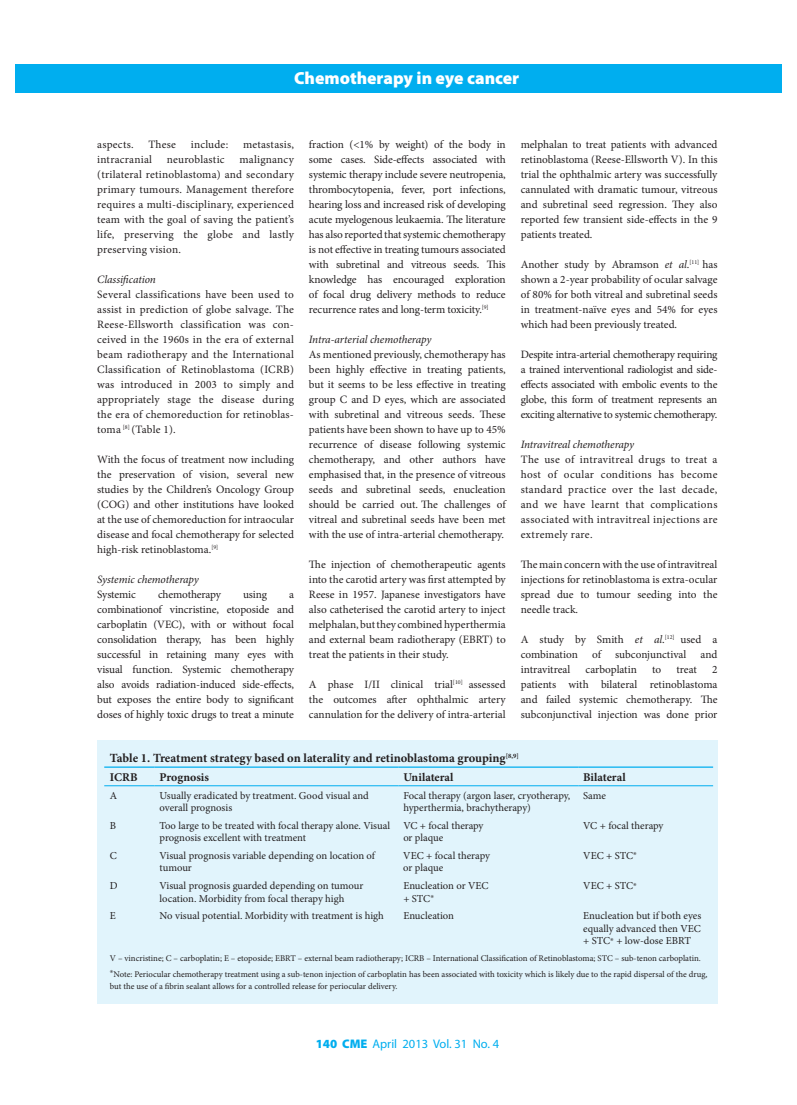
<style>
.page{position:relative;width:797px;height:1105px;background:#fff}
.page>*{position:absolute;margin:0;border:0;box-sizing:border-box;transform-origin:0 0}
.t1{font:900 17.5px "Myriad Pro";color:#fff}
.t2{font:700 12.5px "Minion Pro";letter-spacing:-.005em;color:#231f20}
.t3{font:12.5px "Myriad Pro";color:#00aeef}
.t4{font:700 11.88px "Minion Pro";color:#231f20}
.t5{font:11.25px/15px "Minion Pro";color:#231f20;text-align:justify}
.t6{font:italic 11.25px "Minion Pro";letter-spacing:-.01em;color:#231f20}
.t7{font:11.25px "Minion Pro";letter-spacing:.02em;color:#231f20}
.t8{font:11.25px "Minion Pro";letter-spacing:.025em;color:#231f20}
.t9{font:10.62px/12.5px "Minion Pro";color:#231f20}
.t10{font:8.75px/16px "Minion Pro";color:#231f20}
.s1{font-style:italic}
.s2{font-weight:900}
</style>
<div class="page">
<div style="left:26px;top:64px;width:755px;height:28px;background:#00aeef"></div>
<div style="left:16px;top:64px;width:10px;height:28px;background:#00aeef"></div>
<div style="left:97px;top:740px;width:620px;height:264px;background:#e1f4fc"></div>
<hr style="left:104px;top:766px;width:51px;height:2px;background:#00aeef">
<hr style="left:155px;top:766px;width:243px;height:2px;background:#00aeef">
<hr style="left:398px;top:766px;width:180px;height:2px;background:#00aeef">
<hr style="left:578px;top:766px;width:135px;height:2px;background:#00aeef">
<hr style="left:104px;top:785px;width:51px;height:1px;background:#00aeef">
<hr style="left:155px;top:785px;width:243px;height:1px;background:#00aeef">
<hr style="left:398px;top:785px;width:180px;height:1px;background:#00aeef">
<hr style="left:578px;top:785px;width:135px;height:1px;background:#00aeef">
<h1 class="t1" style="left:294px;top:68px;width:227px">Chemotherapy in eye cancer</h1>
<p class="t8" style="left:97px;top:136px;width:38px">aspects.</p>
<p class="t5" style="left:148px;top:137px;width:29px">These</p>
<p class="t7" style="left:191px;top:136px;width:39px">include:</p>
<p class="t5" style="left:243px;top:137px;width:52px">metastasis,</p>
<p class="t7" style="left:97px;top:151px;width:56px">intracranial</p>
<p class="t5" style="left:167px;top:152px;width:59px">neuroblastic</p>
<p class="t5" style="left:97px;top:152px;width:198px;text-indent:142px">malignancy (trilateral retinoblastoma) and secondary primary tumours. Management therefore requires a multi-disciplinary, experienced team with the goal of saving the patient’s life, preserving the globe and lastly preserving vision.</p>
<p class="t6" style="left:97px;top:271px;width:60px">Classification</p>
<p class="t5" style="left:97px;top:286px;width:198px">Several classifications have been used to assist in prediction of globe salvage. The Reese-Ellsworth classification was con&shy;ceived in the 1960s in the era of external beam radiotherapy and the International Classification of Retinoblastoma (ICRB) was introduced in 2003 to simply and appropriately stage the disease during the era of chemoreduction for retinoblas&shy;toma <sup>[8]</sup> (Table 1).</p>
<p class="t5" style="left:97px;top:452px;width:198px">With the focus of treatment now including the preservation of vision, several new studies by the Children’s Oncology Group (COG) and other institutions have looked at the use of chemoreduction for intraocular disease and focal chemotherapy for selected high-risk retinoblastoma.<sup>[9]</sup></p>
<p class="t6" style="left:97px;top:571px;width:103px">Systemic chemotherapy</p>
<p class="t5" style="left:97px;top:587px;width:40px">Systemic</p>
<p class="t5" style="left:158px;top:587px;width:64px">chemotherapy</p>
<p class="t5" style="left:243px;top:587px;width:25px">using</p>
<p class="t5" style="left:97px;top:587px;width:198px;text-indent:192px">a combinationof vincristine, etoposide and carboplatin (VEC), with or without focal consolidation therapy, has been highly successful in retaining many eyes with visual function. Systemic chemotherapy also avoids radiation-induced side-effects, but exposes the entire body to significant doses of highly toxic drugs to treat a minute</p>
<p class="t5" style="left:309px;top:136px;width:198px">fraction (&lt;1% by weight) of the body in some cases. Side-effects associated with systemic therapy include severe neutropenia, thrombocytopenia, fever, port infections, hearing loss and increased risk of developing acute myelogenous leukaemia. The literature has also reported that systemic chemotherapy is not effective in treating tumours associated with subretinal and vitreous seeds. This knowledge has encouraged exploration of focal drug delivery methods to reduce recurrence rates and long-term toxicity.<sup>[9]</sup></p>
<p class="t6" style="left:309px;top:331px;width:124px">Intra-arterial chemotherapy</p>
<p class="t5" style="left:309px;top:347px;width:198px">As mentioned previously, chemotherapy has been highly effective in treating patients, but it seems to be less effective in treating group C and D eyes, which are associated with subretinal and vitreous seeds. These patients have been shown to have up to 45% recurrence of disease following systemic chemotherapy, and other authors have emphasised that, in the presence of vitreous seeds and subretinal seeds, enucleation should be carried out. The challenges of vitreal and subretinal seeds have been met with the use of intra-arterial chemotherapy.</p>
<p class="t5" style="left:309px;top:557px;width:198px">The injection of chemotherapeutic agents into the carotid artery was first attempted by Reese in 1957. Japanese investigators have also catheterised the carotid artery to inject melphalan, but they combined hyperthermia and external beam radiotherapy (EBRT) to treat the patients in their study.</p>
<p class="t5" style="left:309px;top:676px;width:198px">A phase I/II clinical trial<sup>[10]</sup> assessed the outcomes after ophthalmic artery cannulation for the delivery of intra-arterial</p>
<p class="t5" style="left:520px;top:137px;width:198px">melphalan to treat patients with advanced retinoblastoma (Reese-Ellsworth V). In this trial the ophthalmic artery was successfully cannulated with dramatic tumour, vitreous and subretinal seed regression. They also reported few transient side-effects in the 9 patients treated.</p>
<p class="t5" style="left:520px;top:256px;width:198px">Another study by Abramson <span class="s1">et al</span>.<sup>[11]</sup> has shown a 2-year probability of ocular salvage of 80% for both vitreal and subretinal seeds in treatment-naïve eyes and 54% for eyes which had been previously treated.</p>
<p class="t5" style="left:520px;top:347px;width:198px">Despite intra-arterial chemotherapy requiring a trained interventional radiologist and side&shy;effects associated with embolic events to the globe, this form of treatment represents an exciting alternative to systemic chemotherapy.</p>
<p class="t6" style="left:520px;top:436px;width:115px">Intravitreal chemotherapy</p>
<p class="t5" style="left:520px;top:451px;width:198px">The use of intravitreal drugs to treat a host of ocular conditions has become standard practice over the last decade, and we have learnt that complications associated with intravitreal injections are extremely rare.</p>
<p class="t5" style="left:520px;top:556px;width:198px">The main concern with the use of intravitreal injections for retinoblastoma is extra-ocular spread due to tumour seeding into the needle track.</p>
<p class="t5" style="left:520px;top:631px;width:198px">A study by Smith <span class="s1">et al</span>.<sup>[12]</sup> used a combination</p>
<p class="t5" style="left:592px;top:647px;width:10px">of</p>
<p class="t5" style="left:615px;top:647px;width:73px">subconjunctival</p>
<p class="t5" style="left:700px;top:647px;width:18px">and</p>
<p class="t5" style="left:520px;top:662px;width:51px">intravitreal</p>
<p class="t5" style="left:585px;top:662px;width:53px">carboplatin</p>
<p class="t5" style="left:652px;top:662px;width:11px">to</p>
<p class="t5" style="left:676px;top:662px;width:22px">treat</p>
<p class="t5" style="left:520px;top:662px;width:198px;text-indent:191px">2 patients with bilateral retinoblastoma and failed systemic chemotherapy. The subconjunctival injection was done prior</p>
<p class="t2" style="left:110px;top:749px;width:410px">Table 1. Treatment strategy based on laterality and retinoblastoma grouping<sup>[8,9]</sup></p>
<p class="t4" style="left:110px;top:769px;width:29px">ICRB</p>
<p class="t4" style="left:160px;top:769px;width:51px">Prognosis</p>
<p class="t4" style="left:403px;top:769px;width:52px">Unilateral</p>
<p class="t4" style="left:583px;top:769px;width:44px">Bilateral</p>
<p class="t9" style="left:110px;top:789px;width:9px">A</p>
<p class="t9" style="left:160px;top:789px;width:211px">Usually eradicated by treatment. Good visual and overall prognosis</p>
<p class="t9" style="left:403px;top:789px;width:168px">Focal therapy (argon laser, cryotherapy, hyperthermia, brachytherapy)</p>
<p class="t9" style="left:583px;top:789px;width:24px">Same</p>
<p class="t9" style="left:110px;top:819px;width:8px">B</p>
<p class="t9" style="left:160px;top:819px;width:232px">Too large to be treated with focal therapy alone. Visual prognosis excellent with treatment</p>
<p class="t9" style="left:403px;top:819px;width:82px">VC + focal therapy or plaque</p>
<p class="t9" style="left:583px;top:819px;width:82px">VC + focal therapy</p>
<p class="t9" style="left:110px;top:849px;width:9px">C</p>
<p class="t9" style="left:160px;top:849px;width:217px">Visual prognosis variable depending on location of tumour</p>
<p class="t9" style="left:403px;top:849px;width:88px">VEC + focal therapy or plaque</p>
<p class="t9" style="left:583px;top:849px;width:55px">VEC + STC<sup>✳</sup></p>
<p class="t9" style="left:110px;top:879px;width:9px">D</p>
<p class="t9" style="left:160px;top:879px;width:205px">Visual prognosis guarded depending on tumour location. Morbidity from focal therapy high</p>
<p class="t9" style="left:403px;top:879px;width:87px">Enucleation or VEC + STC<sup>✳</sup></p>
<p class="t9" style="left:583px;top:879px;width:55px">VEC + STC<sup>✳</sup></p>
<p class="t9" style="left:110px;top:910px;width:8px">E</p>
<p class="t9" style="left:160px;top:910px;width:226px">No visual potential. Morbidity with treatment is high</p>
<p class="t9" style="left:403px;top:910px;width:52px">Enucleation</p>
<p class="t9" style="left:583px;top:910px;width:119px;text-align:justify">Enucleation but if both eyes equally advanced then VEC + STC<sup>✳</sup> + low-dose EBRT</p>
<p class="t10" style="left:110px;top:950px;width:599px">V – vincristine; C – carboplatin; E – etoposide; EBRT – external beam radiotherapy; ICRB – International Classification of Retinoblastoma; STC – sub-tenon carboplatin. <sup>✳</sup>Note: Periocular chemotherapy treatment using a sub-tenon injection of carboplatin has been associated with toxicity which is likely due to the rapid dispersal of the drug,</p>
<p class="t10" style="left:110px;top:978px;width:289px">but the use of a fibrin sealant allows for a controlled release for periocular delivery.</p>
<p class="t3" style="left:316px;top:1036px;width:185px"><span class="s2">140 CME</span> April 2013 Vol. 31 No. 4</p>
</div>
